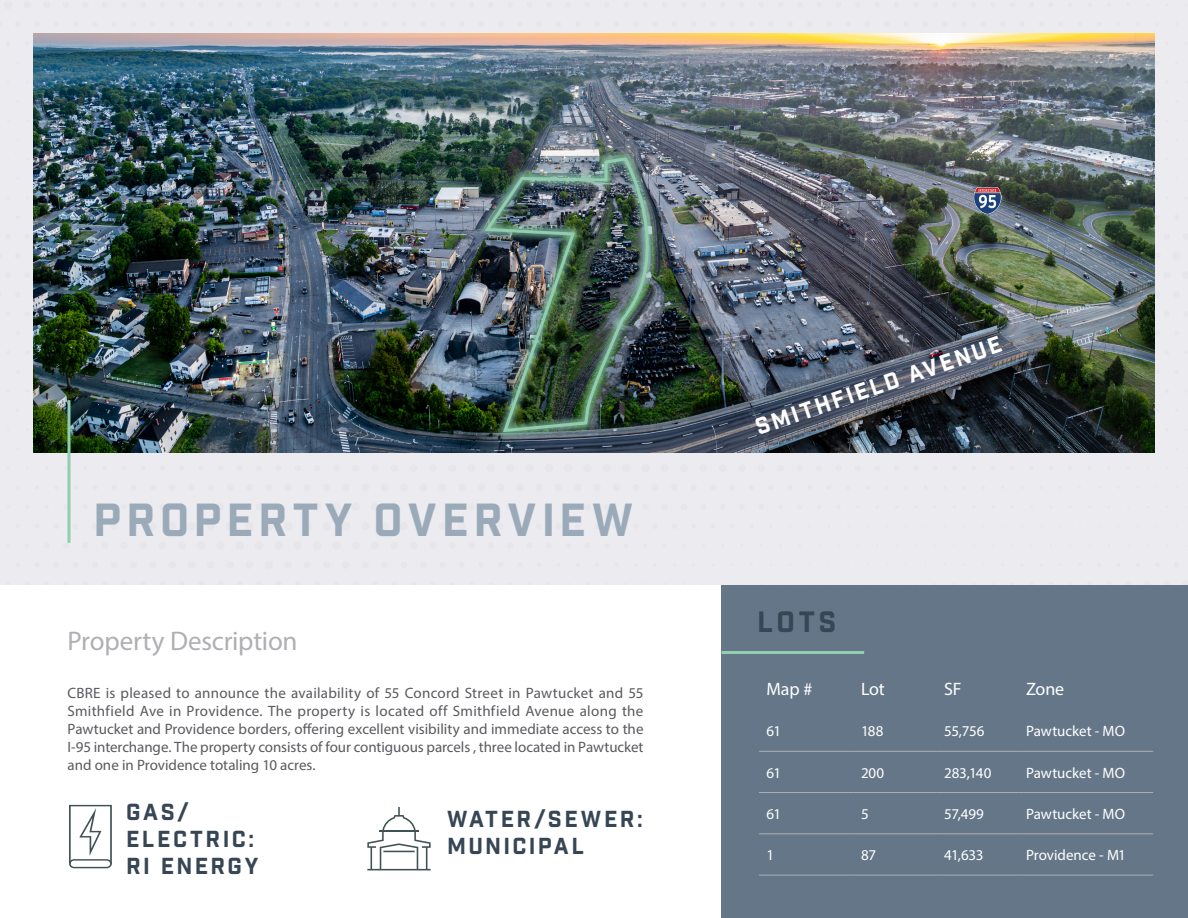
<style>
.page{position:relative;width:1188px;height:918px;background:#fff}
.page>*{position:absolute;margin:0;border:0;box-sizing:border-box;transform-origin:0 0}
.t1{font:45px "Industry Inc Base";letter-spacing:.11em;color:#9baab9}
.t2{font:28.5px "Industry Inc Base";color:#374655}
.t3{font:27px "Myriad Pro";letter-spacing:-.01em;color:#afafb4}
.t4{font:22.5px/27px "Industry Inc Base";letter-spacing:.105em;color:#374655}
.t5{font:22.5px "Industry Inc Base";color:#fff}
.t6{font:18px "Myriad Pro";letter-spacing:-.01em;color:#fff}
.t7{font:15px/18px "Myriad Pro";color:#5a5a5f;text-align:justify}
.t8{font:15px "Myriad Pro";letter-spacing:-.01em;color:#fff}
</style>
<div class="page">
<div style="left:0;top:0;width:1188px;height:585px;background:#ebebf0"></div>
<img style="left:34px;top:34px;width:1120px;height:418px">
<hr style="left:68px;top:400px;width:2px;height:143px;background:#91cdaf">
<div style="left:722px;top:585px;width:466px;height:333px;background:#647688"></div>
<svg style="left:69px;top:805px;width:43px;height:63px"></svg>
<svg style="left:367px;top:807px;width:64px;height:63px"></svg>
<hr style="left:379px;top:830px;width:40px;height:2px;background:#425254">
<hr style="left:759px;top:751px;width:95px;height:1px;background:#afafb4">
<hr style="left:854px;top:751px;width:83px;height:1px;background:#afafb4">
<hr style="left:937px;top:751px;width:81px;height:1px;background:#afafb4">
<hr style="left:1018px;top:751px;width:135px;height:1px;background:#afafb4">
<hr style="left:759px;top:792px;width:95px;height:1px;background:#afafb4">
<hr style="left:854px;top:792px;width:83px;height:1px;background:#afafb4">
<hr style="left:937px;top:792px;width:81px;height:1px;background:#afafb4">
<hr style="left:1018px;top:792px;width:135px;height:1px;background:#afafb4">
<hr style="left:759px;top:833px;width:95px;height:1px;background:#afafb4">
<hr style="left:854px;top:833px;width:83px;height:1px;background:#afafb4">
<hr style="left:937px;top:833px;width:81px;height:1px;background:#afafb4">
<hr style="left:1018px;top:833px;width:135px;height:1px;background:#afafb4">
<hr style="left:759px;top:875px;width:95px;height:1px;background:#afafb4">
<hr style="left:854px;top:875px;width:83px;height:1px;background:#afafb4">
<hr style="left:937px;top:875px;width:81px;height:1px;background:#afafb4">
<hr style="left:1018px;top:875px;width:135px;height:1px;background:#afafb4">
<hr style="left:722px;top:651px;width:142px;height:3px;background:#91cdaf">
<div style="left:475px;top:148px;width:184px;height:294px;background:#91cdaf;opacity:.75"></div>
<img style="left:482px;top:159px;width:194px;height:275px">
<img style="left:974px;top:187px;width:27px;height:27px">
<p class="t1" style="left:93px;top:493px;width:541px">PROPERTY OVERVIEW</p>
<p class="t3" style="left:68px;top:625px;width:232px">Property Description</p>
<p class="t7" style="left:68px;top:684px;width:578px">CBRE is pleased to announce the availability of 55 Concord Street in Pawtucket and 55<br>Smithfield Ave in Providence. The property is located off Smithfield Avenue along the Pawtucket and Providence borders, offering excellent visibility and immediate access to the I-95 interchange. The property consists of four contiguous parcels , three located in Pawtucket and one in Providence totaling 10 acres.</p>
<p class="t4" style="left:126px;top:800px;width:134px">GAS/<br>ELECTRIC:<br>RI ENERGY</p>
<p class="t4" style="left:447px;top:807px;width:197px">WATER/SEWER:<br>MUNICIPAL</p>
<p class="t5" style="left:752px;top:415px;width:260px;rotate:-19deg">SMITHFIELD AVENUE</p>
<p class="t2" style="left:757px;top:604px;width:81px">LOTS</p>
<p class="t6" style="left:766px;top:678px;width:47px">Map #</p>
<p class="t6" style="left:861px;top:678px;width:25px">Lot</p>
<p class="t6" style="left:944px;top:678px;width:19px">SF</p>
<p class="t6" style="left:1026px;top:678px;width:40px">Zone</p>
<p class="t8" style="left:766px;top:722px;width:16px">61</p>
<p class="t8" style="left:861px;top:722px;width:24px">188</p>
<p class="t8" style="left:944px;top:722px;width:42px">55,756</p>
<p class="t8" style="left:1026px;top:722px;width:101px">Pawtucket - MO</p>
<p class="t8" style="left:766px;top:763px;width:16px">61</p>
<p class="t8" style="left:861px;top:763px;width:25px">200</p>
<p class="t8" style="left:944px;top:763px;width:49px">283,140</p>
<p class="t8" style="left:1026px;top:763px;width:101px">Pawtucket - MO</p>
<p class="t8" style="left:766px;top:805px;width:16px">61</p>
<p class="t8" style="left:861px;top:805px;width:9px">5</p>
<p class="t8" style="left:944px;top:805px;width:41px">57,499</p>
<p class="t8" style="left:1026px;top:805px;width:101px">Pawtucket - MO</p>
<p class="t8" style="left:766px;top:846px;width:9px">1</p>
<p class="t8" style="left:861px;top:846px;width:17px">87</p>
<p class="t8" style="left:944px;top:846px;width:41px">41,633</p>
<p class="t8" style="left:1026px;top:846px;width:102px">Providence - M1</p>
</div>
